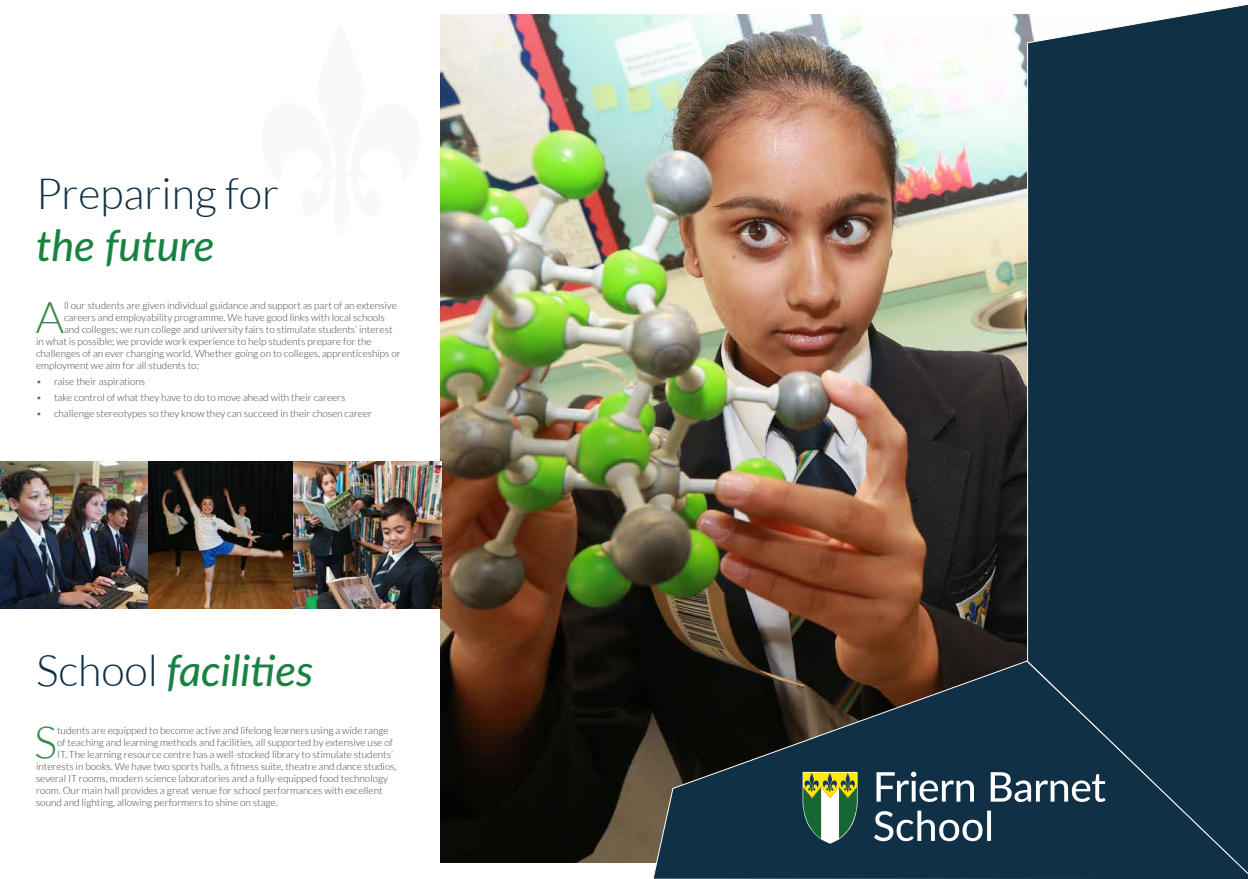
<style>
.page{position:relative;width:1248px;height:879px;background:#fff}
.page>*{position:absolute;margin:0;border:0;box-sizing:border-box;transform-origin:0 0}
.t1{font:300 43.9px "Lato";color:#3d894b}
.t2{font:italic 500 43px "Lato";color:#1a8241}
.t3{font:300 43px "Lato";color:#103046}
.t4{font:300 10px "Lato";color:#414042}
.s1{color:#3d894b}
.s2{font-weight:300;font-style:normal;color:#103046}
</style>
<div class="page">
<img style="left:441px;top:15px;width:585px;height:847px">
<img style="left:0;top:461px;width:441px;height:147px">
<svg style="left:651px;top:660px;width:375px;height:219px;background:#1c2b35"></svg>
<div style="left:1026px;top:4px;width:221px;height:875px;background:#103046"></div>
<svg style="left:802px;top:772px;width:55px;height:71px"></svg>
<svg style="left:876px;top:771px;width:229px;height:31px"></svg>
<svg style="left:874px;top:810px;width:116px;height:31px"></svg>
<h2 class="t3" style="left:36px;top:170px;width:245px">Preparing for</h2>
<h2 class="t2" style="left:36px;top:214px;width:180px">the future</h2>
<h1 class="t1" style="left:36px;top:293px;width:30px">A</h1>
<p class="t4" style="left:64px;top:300px;width:334px">ll our students are given individual guidance and support as part of an extensive</p>
<p class="t4" style="left:64px;top:312px;width:322px">careers and employability programme. We have good links with local schools</p>
<p class="t4" style="left:64px;top:324px;width:330px">and colleges; we run college and university fairs to stimulate students’ interest</p>
<p class="t4" style="left:36px;top:336px;width:337px">in what is possible; we provide work experience to help students prepare for the</p>
<p class="t4" style="left:36px;top:348px;width:366px">challenges of an ever changing world. Whether going on to colleges, apprenticeships or</p>
<p class="t4" style="left:36px;top:360px;width:164px">employment we aim for all students to:</p>
<p class="t4" style="left:36px;top:376px;width:111px"><span class="s1">•</span> raise their aspirations</p>
<p class="t4" style="left:36px;top:392px;width:311px"><span class="s1">•</span> take control of what they have to do to move ahead with their careers</p>
<p class="t4" style="left:36px;top:408px;width:337px"><span class="s1">•</span> challenge stereotypes so they know they can succeed in their chosen career</p>
<h2 class="t2" style="left:36px;top:640px;width:279px"><span class="s2">School</span> facilities</h2>
<h1 class="t1" style="left:34px;top:719px;width:24px">S</h1>
<p class="t4" style="left:57px;top:725px;width:333px">tudents are equipped to become active and lifelong learners using a wide range</p>
<p class="t4" style="left:57px;top:737px;width:337px">of teaching and learning methods and facilities, all supported by extensive use of</p>
<p class="t4" style="left:57px;top:749px;width:337px">IT. The learning resource centre has a well-stocked library to stimulate students’</p>
<p class="t4" style="left:36px;top:761px;width:362px">interests in books. We have two sports halls, a fitness suite, theatre and dance studios,</p>
<p class="t4" style="left:36px;top:773px;width:353px">several IT rooms, modern science laboratories and a fully-equipped food technology</p>
<p class="t4" style="left:36px;top:785px;width:348px">room. Our main hall provides a great venue for school performances with excellent</p>
<p class="t4" style="left:36px;top:797px;width:243px">sound and lighting, allowing performers to shine on stage.</p>
</div>
